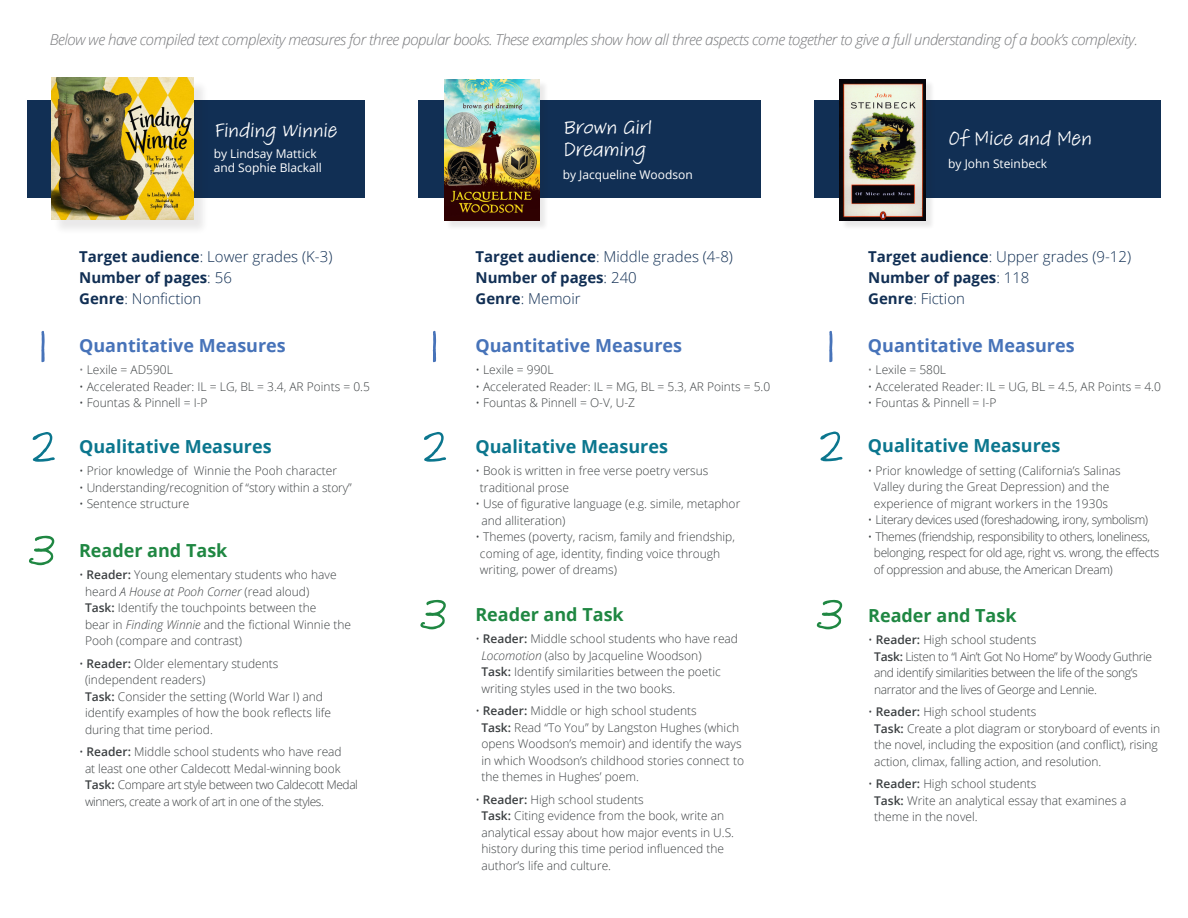
<style>
.page{position:relative;width:1188px;height:918px;background:#fff}
.page>*{position:absolute;margin:0;border:0;box-sizing:border-box;transform-origin:0 0}
.Body{font:52.5px "Adobe Handwriting Tiffany";color:#4773b9}
.Body-2{font:52.5px "Adobe Handwriting Tiffany";color:#0b768e}
.Body-3{font:52.5px "Adobe Handwriting Tiffany";color:#1f8742}
.t1{font:21px/22.5px "Adobe Handwriting Tiffany";color:#fff}
.t2{font:700 18px "Open Sans";color:#4773b9}
.t3{font:700 18px "Open Sans";color:#0b768e}
.t4{font:700 18px "Open Sans";color:#1f8742}
.t5{font:italic 300 15px "Open Sans";letter-spacing:-.03em;color:#77787b}
.t6{font:300 15px "Open Sans";color:#112f54}
.t7{font:700 15px "Open Sans";color:#112f54}
.t8{font:300 12px/16.5px "Open Sans";color:#3c4042}
.t9{font:300 12px/16.5px "Open Sans";letter-spacing:-.03em;color:#3c4042}
.t10{font:300 12px/16.5px "Open Sans";letter-spacing:-.035em;color:#3c4042}
.t11{font:12px "Open Sans";color:#fff}
.t12{font:300 12px "Open Sans";letter-spacing:-.04em;color:#3c4042}
.t13{font:italic 300 12px "Open Sans";color:#3c4042}
.s1{font-weight:700}
.s2{font-weight:300}
.s3{color:#77787b}
.s4{font-weight:600}
.s5{font-style:normal}
.s6{font-style:italic}
</style>
<div class="page">
<div style="left:27px;top:100px;width:337px;height:97px;background:#112f54"></div>
<div style="left:418px;top:100px;width:343px;height:97px;background:#112f54"></div>
<div style="left:815px;top:100px;width:346px;height:97px;background:#112f54"></div>
<div style="left:53px;top:80px;width:156px;height:155px;background:#231f20;opacity:.1"></div>
<img style="left:51px;top:78px;width:143px;height:141px">
<div style="left:446px;top:81px;width:103px;height:150px;background:#231f20;opacity:.1"></div>
<img style="left:444px;top:79px;width:95px;height:142px">
<div style="left:841px;top:81px;width:94px;height:149px;background:#231f20;opacity:.1"></div>
<img style="left:840px;top:80px;width:86px;height:141px">
<p class="t5" style="left:50px;top:29px;width:1090px">Below we have compiled text complexity measures for three popular books. These examples show how all three aspects come together to give a full understanding of a book’s complexity.</p>
<p class="t1" style="left:214px;top:119px;width:125px">Finding Winnie</p>
<p class="t1" style="left:563px;top:116px;width:91px">Brown Girl<br>Dreaming</p>
<p class="t1" style="left:948px;top:127px;width:145px">Of Mice and Men</p>
<p class="t11" style="left:214px;top:145px;width:105px">by Lindsay Mattick</p>
<p class="t11" style="left:214px;top:160px;width:110px">and Sophie Blackall</p>
<p class="t11" style="left:948px;top:155px;width:100px">by John Steinbeck</p>
<p class="t11" style="left:563px;top:167px;width:132px">by Jacqueline Woodson</p>
<p class="t6" style="left:79px;top:247px;width:255px"><span class="s1">Target audience</span>: Lower grades (K-3)</p>
<p class="t7" style="left:79px;top:267px;width:154px">Number of pages<span class="s2">: 56</span></p>
<p class="t6" style="left:79px;top:289px;width:124px"><span class="s1">Genre</span>: Nonfiction</p>
<p class="t6" style="left:475px;top:247px;width:259px"><span class="s1">Target audience</span>: Middle grades (4-8)</p>
<p class="t7" style="left:475px;top:267px;width:163px">Number of pages<span class="s2">: 240</span></p>
<p class="t6" style="left:475px;top:289px;width:107px"><span class="s1">Genre</span>: Memoir</p>
<p class="Body" style="left:35px;top:309px;width:15px">1</p>
<p class="Body" style="left:427px;top:309px;width:15px">1</p>
<p class="Body" style="left:823px;top:309px;width:15px">1</p>
<p class="t2" style="left:79px;top:332px;width:208px">Quantitative Measures</p>
<p class="t8" style="left:79px;top:361px;width:95px"><span class="s3">•</span> Lexile = AD590L</p>
<p class="t8" style="left:79px;top:378px;width:292px">• Accelerated Reader: IL = LG, BL = 3.4, AR Points = 0.5</p>
<p class="t8" style="left:79px;top:394px;width:130px">• Fountas &amp; Pinnell = I-P</p>
<p class="t2" style="left:475px;top:332px;width:208px">Quantitative Measures</p>
<p class="t8" style="left:475px;top:361px;width:80px">• Lexile = 990L</p>
<p class="t8" style="left:475px;top:378px;width:296px">• Accelerated Reader: IL = MG, BL = 5.3, AR Points = 5.0</p>
<p class="t8" style="left:475px;top:394px;width:161px">• Fountas &amp; Pinnell = O-V, U-Z</p>
<p class="Body-2" style="left:30px;top:409px;width:27px">2</p>
<p class="Body-2" style="left:421px;top:409px;width:27px">2</p>
<p class="Body-2" style="left:818px;top:409px;width:27px">2</p>
<p class="t3" style="left:79px;top:433px;width:194px">Qualitative Measures</p>
<p class="t8" style="left:79px;top:462px;width:259px">• Prior knowledge of Winnie the Pooh character</p>
<p class="t8" style="left:79px;top:479px;width:274px">• Understanding/recognition of “story within a story”</p>
<p class="t8" style="left:79px;top:495px;width:112px">• Sentence structure</p>
<p class="t3" style="left:475px;top:433px;width:194px">Qualitative Measures</p>
<p class="t8" style="left:475px;top:462px;width:235px">• Book is written in free verse poetry versus</p>
<p class="t8" style="left:480px;top:479px;width:90px">traditional prose</p>
<p class="t8" style="left:475px;top:495px;width:266px">• Use of figurative language (e.g. simile, metaphor</p>
<p class="t8" style="left:481px;top:512px;width:85px">and alliteration)</p>
<p class="t8" style="left:475px;top:528px;width:261px">• Themes (poverty, racism, family and friendship,</p>
<p class="t8" style="left:480px;top:545px;width:242px">coming of age, identity, finding voice through</p>
<p class="t8" style="left:480px;top:561px;width:139px">writing, power of dreams)</p>
<p class="Body-3" style="left:27px;top:513px;width:31px">3</p>
<p class="t4" style="left:79px;top:537px;width:150px">Reader and Task</p>
<p class="t8" style="left:79px;top:566px;width:259px">• <span class="s4">Reader:</span> Young elementary students who have</p>
<p class="t13" style="left:85px;top:583px;width:226px"><span class="s5">heard</span> A House at Pooh Corner <span class="s5">(read aloud)</span></p>
<p class="t8" style="left:85px;top:599px;width:233px"><span class="s4">Task:</span> Identify the touchpoints between the</p>
<p class="t8" style="left:85px;top:616px;width:268px">bear in <span class="s6">Finding Winnie</span> and the fictional Winnie the<br>Pooh (compare and contrast)</p>
<p class="t8" style="left:79px;top:655px;width:201px">• <span class="s4">Reader:</span> Older elementary students</p>
<p class="t8" style="left:85px;top:671px;width:122px">(independent readers)</p>
<p class="t8" style="left:85px;top:688px;width:247px"><span class="s4">Task:</span> Consider the setting (World War I) and identify examples of how the book reflects life during that time period.</p>
<p class="t8" style="left:79px;top:743px;width:264px">• <span class="s4">Reader:</span> Middle school students who have read</p>
<p class="t8" style="left:85px;top:760px;width:257px">at least one other Caldecott Medal-winning book</p>
<p class="t10" style="left:85px;top:776px;width:275px"><span class="s4">Task:</span> Compare art style between two Caldecott Medal winners, create a work of art in one of the styles.</p>
<p class="Body-3" style="left:418px;top:577px;width:31px">3</p>
<p class="Body-3" style="left:815px;top:577px;width:31px">3</p>
<p class="t4" style="left:475px;top:601px;width:150px">Reader and Task</p>
<p class="t8" style="left:475px;top:630px;width:264px">• <span class="s4">Reader:</span> Middle school students who have read</p>
<p class="t8" style="left:481px;top:647px;width:222px"><span class="s6">Locomotion</span> (also by Jacqueline Woodson)</p>
<p class="t8" style="left:481px;top:663px;width:241px"><span class="s4">Task:</span> Identify similarities between the poetic</p>
<p class="t8" style="left:481px;top:680px;width:195px">writing styles used in the two books.</p>
<p class="t8" style="left:475px;top:702px;width:223px">• <span class="s4">Reader:</span> Middle or high school students</p>
<p class="t8" style="left:481px;top:719px;width:259px"><span class="s4">Task:</span> Read “To You” by Langston Hughes (which</p>
<p class="t8" style="left:481px;top:735px;width:262px">opens Woodson’s memoir) and identify the ways</p>
<p class="t8" style="left:481px;top:752px;width:264px">in which Woodson’s childhood stories connect to the themes in Hughes’ poem.</p>
<p class="t8" style="left:475px;top:791px;width:170px">• <span class="s4">Reader:</span> High school students</p>
<p class="t8" style="left:481px;top:807px;width:245px"><span class="s4">Task:</span> Citing evidence from the book, write an</p>
<p class="t8" style="left:481px;top:824px;width:254px">analytical essay about how major events in U.S.</p>
<p class="t8" style="left:481px;top:840px;width:244px">history during this time period influenced the</p>
<p class="t8" style="left:481px;top:857px;width:131px">author’s life and culture.</p>
<p class="t6" style="left:868px;top:247px;width:265px"><span class="s1">Target audience</span>: Upper grades (9-12)</p>
<p class="t7" style="left:868px;top:267px;width:163px">Number of pages<span class="s2">: 118</span></p>
<p class="t6" style="left:868px;top:289px;width:98px"><span class="s1">Genre</span>: Fiction</p>
<p class="t2" style="left:868px;top:332px;width:208px">Quantitative Measures</p>
<p class="t8" style="left:868px;top:361px;width:80px"><span class="s3">•</span> Lexile = 580L</p>
<p class="t8" style="left:868px;top:378px;width:295px">• Accelerated Reader: IL = UG, BL = 4.5, AR Points = 4.0</p>
<p class="t8" style="left:868px;top:394px;width:130px">• Fountas &amp; Pinnell = I-P</p>
<p class="t3" style="left:868px;top:433px;width:194px">Qualitative Measures</p>
<p class="t8" style="left:868px;top:462px;width:254px">• Prior knowledge of setting (California’s Salinas</p>
<p class="t8" style="left:874px;top:478px;width:237px">Valley during the Great Depression) and the</p>
<p class="t8" style="left:874px;top:495px;width:236px">experience of migrant workers in the 1930s</p>
<p class="t12" style="left:868px;top:512px;width:282px">• Literary devices used (foreshadowing, irony, symbolism)</p>
<p class="t9" style="left:868px;top:528px;width:284px">• Themes (friendship, responsibility to others, loneliness,</p>
<p class="t9" style="left:874px;top:544px;width:287px">belonging, respect for old age, right vs. wrong, the effects of oppression and abuse, the American Dream)</p>
<p class="t4" style="left:868px;top:603px;width:150px">Reader and Task</p>
<p class="t8" style="left:868px;top:631px;width:170px">• <span class="s4">Reader:</span> High school students</p>
<p class="t9" style="left:874px;top:648px;width:279px"><span class="s4">Task:</span> Listen to “I Ain’t Got No Home” by Woody Guthrie and identify similarities between the life of the song’s narrator and the lives of George and Lennie.</p>
<p class="t8" style="left:868px;top:703px;width:170px">• <span class="s4">Reader:</span> High school students</p>
<p class="t8" style="left:874px;top:720px;width:287px"><span class="s4">Task:</span> Create a plot diagram or storyboard of events in the novel, including the exposition (and conflict), rising action, climax, falling action, and resolution.</p>
<p class="t8" style="left:868px;top:775px;width:170px">• <span class="s4">Reader:</span> High school students</p>
<p class="t8" style="left:874px;top:792px;width:254px"><span class="s4">Task:</span> Write an analytical essay that examines a theme in the novel.</p>
</div>
